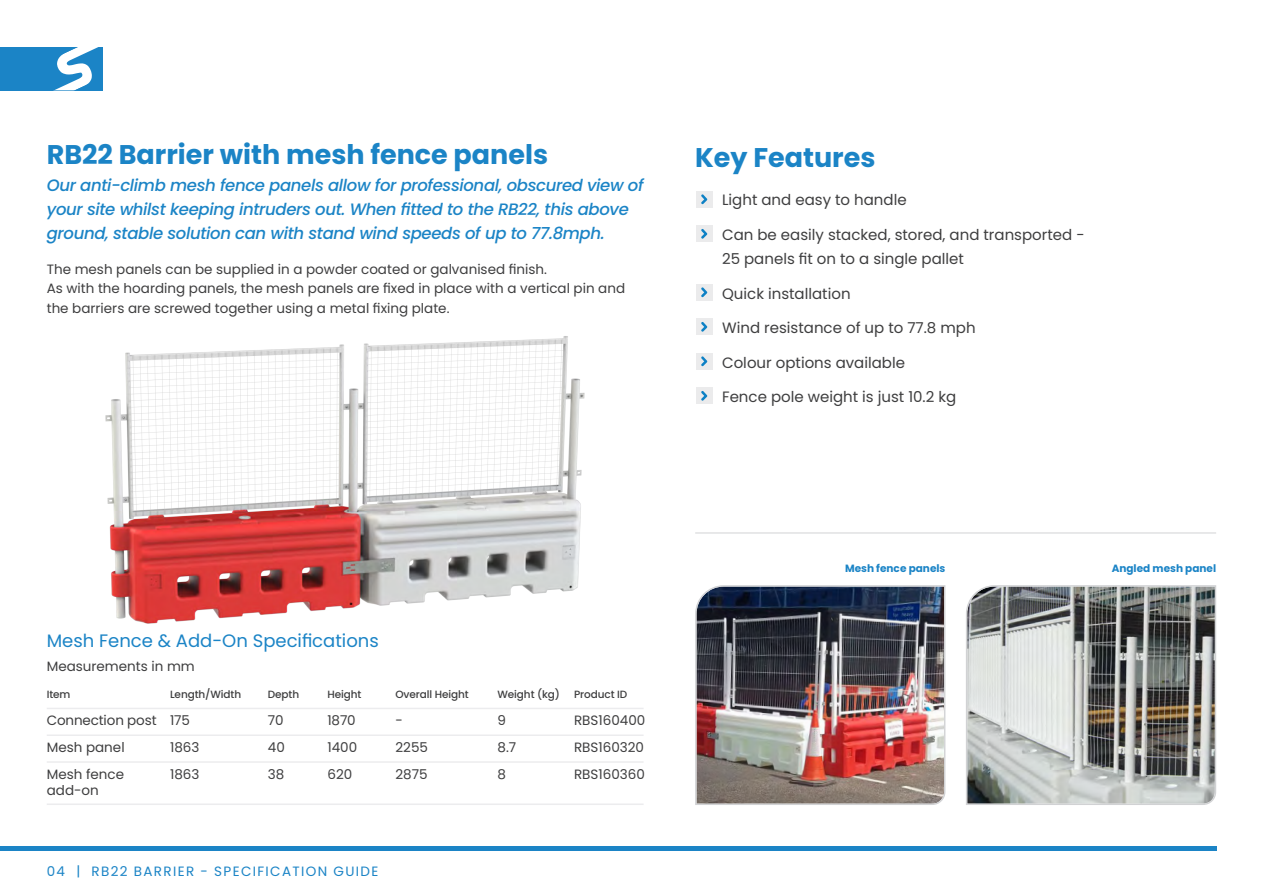
<style>
.page{position:relative;width:1263px;height:893px;background:#fff}
.page>*{position:absolute;margin:0;border:0;box-sizing:border-box;transform-origin:0 0}
.t1{font:700 27px "Poppins";color:#1b84c6}
.t2{font:18px "Poppins";color:#1b84c6}
.t3{font:italic 500 16.5px/24px "Poppins";letter-spacing:-.02em;color:#1b84c6}
.t4{font:15px "Poppins";color:#3e3e3f}
.t5{font:13.5px/19.5px "Poppins";color:#3e3e3f}
.t6{font:13.5px "Poppins";letter-spacing:.1em;color:#1b84c6}
.t7{font:500 10.5px "Poppins";letter-spacing:-.01em;color:#3e3e3f}
.t8{font:700 10.5px "Poppins";color:#1b84c6}
</style>
<div class="page">
<div style="left:0;top:47px;width:102px;height:43px;background:#1b84c6"></div>
<svg style="left:55px;top:47px;width:43px;height:43px"></svg>
<hr style="left:0;top:846px;width:1216px;height:4px;background:#1b84c6">
<div style="left:696px;top:191px;width:17px;height:17px;background:#ebebec"></div>
<svg style="left:701px;top:194px;width:6px;height:10px"></svg>
<div style="left:696px;top:225px;width:17px;height:17px;background:#ebebec"></div>
<svg style="left:701px;top:229px;width:6px;height:10px"></svg>
<div style="left:696px;top:284px;width:17px;height:17px;background:#ebebec"></div>
<svg style="left:701px;top:287px;width:6px;height:10px"></svg>
<div style="left:696px;top:318px;width:17px;height:17px;background:#ebebec"></div>
<svg style="left:701px;top:322px;width:6px;height:10px"></svg>
<div style="left:696px;top:353px;width:17px;height:17px;background:#ebebec"></div>
<svg style="left:701px;top:356px;width:6px;height:10px"></svg>
<div style="left:696px;top:387px;width:17px;height:17px;background:#ebebec"></div>
<svg style="left:701px;top:391px;width:6px;height:10px"></svg>
<img style="left:695px;top:585px;width:251px;height:220px">
<svg style="left:966px;top:585px;width:251px;height:220px;background:#9c9e9c"></svg>
<hr style="left:695px;top:533px;width:521px;height:1px;background:#d1d2d4">
<img style="left:105px;top:336px;width:480px;height:288px">
<hr style="left:47px;top:734px;width:596px;height:2px;background:#ececee">
<hr style="left:47px;top:708px;width:596px;height:1px;background:#ececee">
<hr style="left:47px;top:761px;width:596px;height:2px;background:#ececee">
<hr style="left:47px;top:803px;width:596px;height:2px;background:#ececee">
<p class="t1" style="left:47px;top:139px;width:503px">RB22 Barrier with mesh fence panels</p>
<p class="t3" style="left:47px;top:174px;width:598px">Our anti-climb mesh fence panels allow for professional, obscured view of your site whilst keeping intruders out. When fitted to the RB22, this above ground, stable solution can with stand wind speeds of up to 77.8mph.</p>
<p class="t5" style="left:47px;top:260px;width:502px">The mesh panels can be supplied in a powder coated or galvanised finish.</p>
<p class="t5" style="left:47px;top:279px;width:580px">As with the hoarding panels, the mesh panels are fixed in place with a vertical pin and the barriers are screwed together using a metal fixing plate.</p>
<p class="t1" style="left:695px;top:141px;width:182px">Key Features</p>
<p class="t4" style="left:722px;top:192px;width:186px">Light and easy to handle</p>
<p class="t4" style="left:722px;top:226px;width:364px">Can be easily stacked, stored, and transported -</p>
<p class="t4" style="left:722px;top:250px;width:243px">25 panels fit on to a single pallet</p>
<p class="t4" style="left:722px;top:285px;width:130px">Quick installation</p>
<p class="t4" style="left:722px;top:319px;width:255px">Wind resistance of up to 77.8 mph</p>
<p class="t4" style="left:722px;top:354px;width:184px">Colour options available</p>
<p class="t4" style="left:722px;top:388px;width:236px">Fence pole weight is just 10.2 kg</p>
<p class="t2" style="left:47px;top:630px;width:334px">Mesh Fence &amp; Add-On Specifications</p>
<p class="t5" style="left:47px;top:657px;width:150px">Measurements in mm</p>
<p class="t7" style="left:47px;top:688px;width:25px">Item</p>
<p class="t7" style="left:170px;top:688px;width:73px">Length/Width</p>
<p class="t7" style="left:268px;top:688px;width:33px">Depth</p>
<p class="t7" style="left:327px;top:688px;width:35px">Height</p>
<p class="t7" style="left:395px;top:688px;width:75px">Overall Height</p>
<p class="t7" style="left:497px;top:688px;width:64px">Weight (kg)</p>
<p class="t7" style="left:574px;top:688px;width:55px">Product ID</p>
<p class="t5" style="left:47px;top:711px;width:145px">Connection post 175</p>
<p class="t5" style="left:268px;top:711px;width:17px">70</p>
<p class="t5" style="left:327px;top:711px;width:30px">1870</p>
<p class="t5" style="left:395px;top:711px;width:9px">-</p>
<p class="t5" style="left:497px;top:711px;width:10px">9</p>
<p class="t5" style="left:574px;top:711px;width:73px">RBS160400</p>
<p class="t5" style="left:47px;top:738px;width:79px">Mesh panel</p>
<p class="t5" style="left:170px;top:738px;width:31px">1863</p>
<p class="t5" style="left:268px;top:738px;width:18px">40</p>
<p class="t5" style="left:327px;top:738px;width:31px">1400</p>
<p class="t5" style="left:395px;top:738px;width:34px">2255</p>
<p class="t5" style="left:497px;top:738px;width:20px">8.7</p>
<p class="t5" style="left:574px;top:738px;width:71px">RBS160320</p>
<p class="t5" style="left:47px;top:765px;width:79px">Mesh fence</p>
<p class="t5" style="left:170px;top:765px;width:31px">1863</p>
<p class="t5" style="left:268px;top:765px;width:18px">38</p>
<p class="t5" style="left:327px;top:765px;width:26px">620</p>
<p class="t5" style="left:395px;top:765px;width:34px">2875</p>
<p class="t5" style="left:497px;top:765px;width:10px">8</p>
<p class="t5" style="left:574px;top:765px;width:72px">RBS160360</p>
<p class="t5" style="left:47px;top:781px;width:54px">add-on</p>
<p class="t6" style="left:47px;top:863px;width:333px">04 | RB22 BARRIER - SPECIFICATION GUIDE</p>
<p class="t8" style="left:845px;top:563px;width:102px">Mesh fence panels</p>
<p class="t8" style="left:1112px;top:563px;width:106px">Angled mesh panel</p>
</div>
